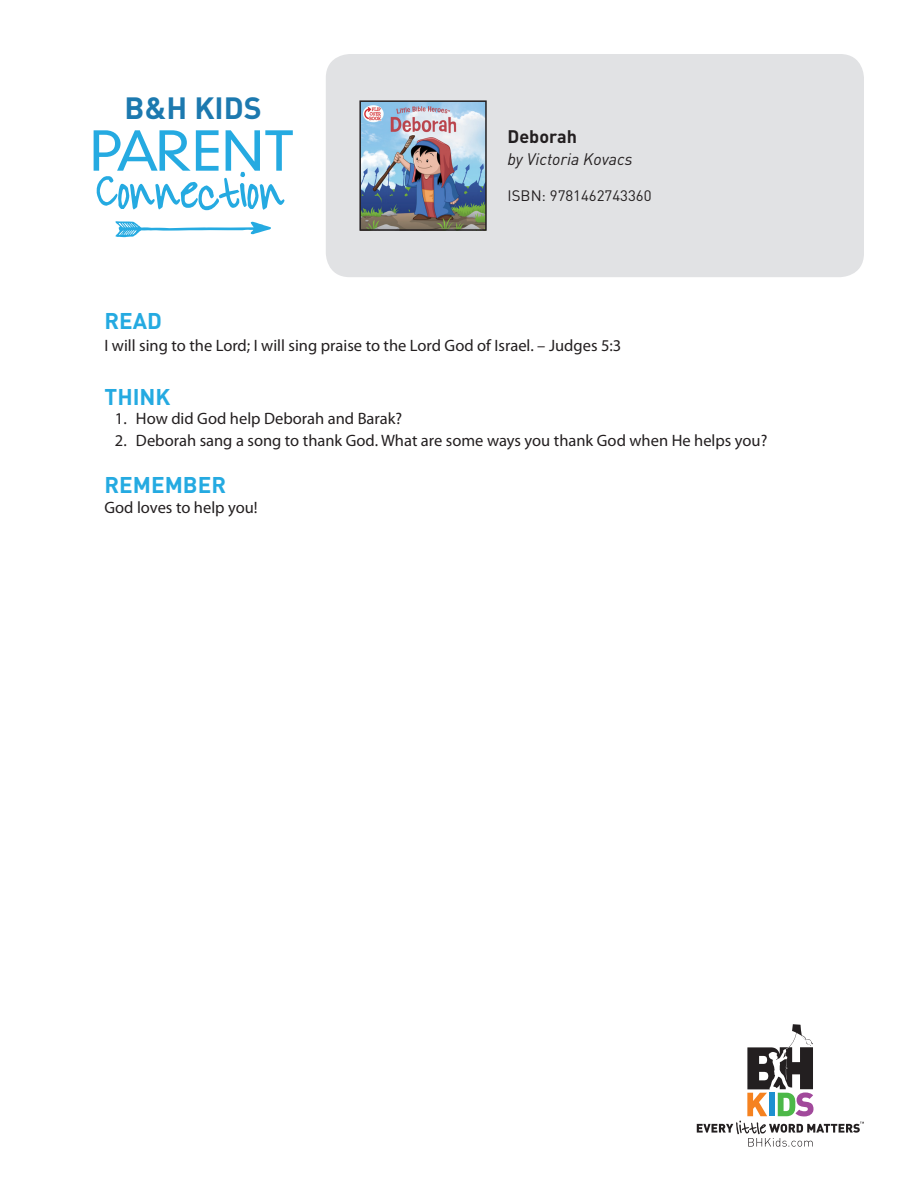
<style>
.page{position:relative;width:918px;height:1188px;background:#fff}
.page>*{position:absolute;margin:0;border:0;box-sizing:border-box;transform-origin:0 0}
.t1{font:700 30.3px "DIN";color:#1c79af}
.t2{font:700 22.5px "DIN";color:#25aae1}
.t3{font:700 18px "DIN";color:#231f20}
.t4{font:16.5px "Myriad Pro";color:#231f20}
.t5{font:italic 16.5px "DIN";color:#231f20}
.t6{font:15px "DIN";color:#231f20}
</style>
<div class="page">
<div style="left:326px;top:54px;width:538px;height:223px;background:#e1e2e4;border-radius:24px"></div>
<svg style="left:94px;top:130px;width:199px;height:80px"></svg>
<svg style="left:115px;top:221px;width:156px;height:16px"></svg>
<svg style="left:697px;top:1024px;width:167px;height:123px"></svg>
<img style="left:362px;top:103px;width:122px;height:125px">
<div style="left:359px;top:100px;width:128px;height:131px;border:2px solid #231f20"></div>
<p class="t1" style="left:125px;top:89px;width:139px">B&amp;H KIDS</p>
<p class="t3" style="left:508px;top:125px;width:71px">Deborah</p>
<p class="t5" style="left:508px;top:148px;width:126px">by Victoria Kovacs</p>
<p class="t6" style="left:508px;top:186px;width:146px">ISBN: 9781462743360</p>
<p class="t2" style="left:104px;top:306px;width:59px">READ</p>
<p class="t4" style="left:104px;top:336px;width:518px">I will sing to the Lord; I will sing praise to the Lord God of Israel. – Judges 5:3</p>
<p class="t2" style="left:104px;top:382px;width:68px">THINK</p>
<p class="t4" style="left:115px;top:410px;width:289px">1. How did God help Deborah and Barak?</p>
<p class="t4" style="left:115px;top:431px;width:654px">2. Deborah sang a song to thank God. What are some ways you thank God when He helps you?</p>
<p class="t2" style="left:104px;top:470px;width:123px">REMEMBER</p>
<p class="t4" style="left:104px;top:498px;width:155px">God loves to help you!</p>
</div>
